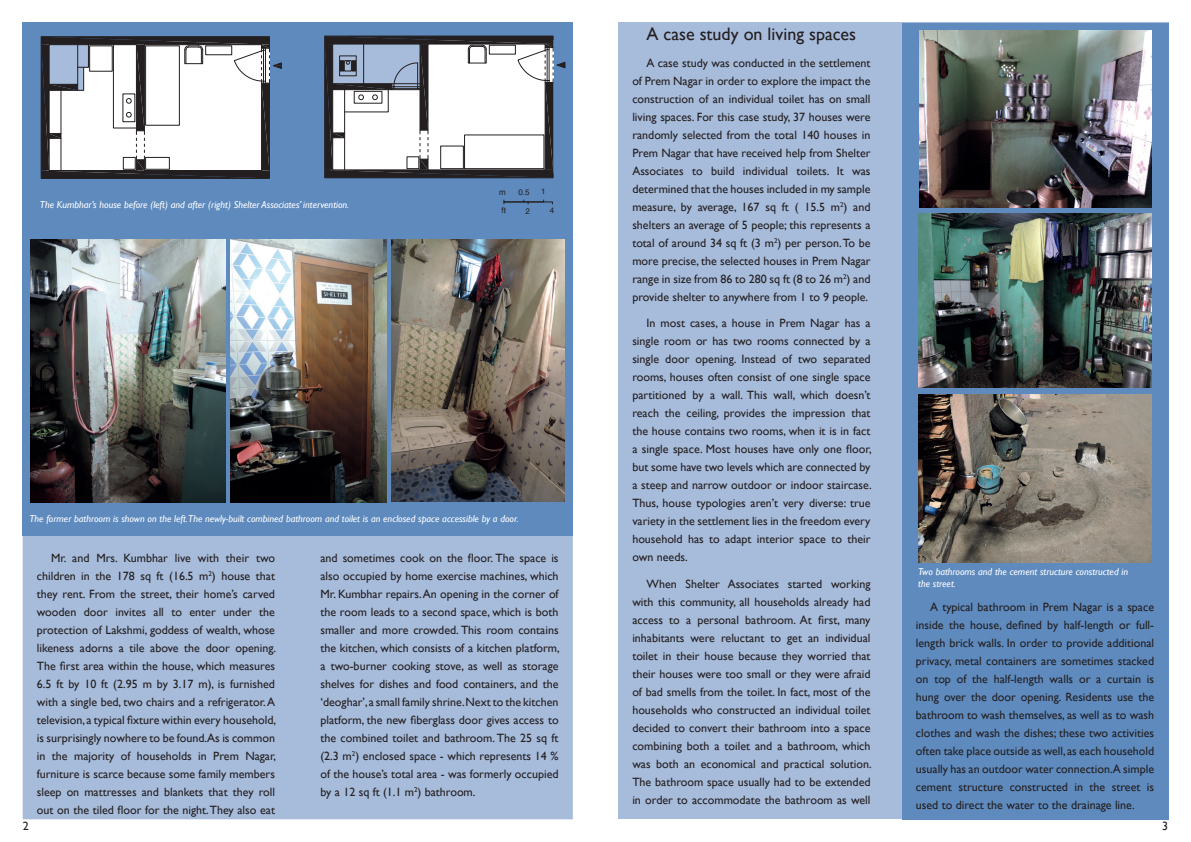
<style>
.page{position:relative;width:1191px;height:842px;background:#fff}
.page>*{position:absolute;margin:0;border:0;box-sizing:border-box;transform-origin:0 0}
.t1{font:18px "Gill Sans";color:#231f20}
.t2{font:12px/18px "Gill Sans";color:#231f20;text-align:justify}
.t3{font:italic 10px/12px "Gill Sans";color:#fff}
.t4{font:8px "Helvetica";color:#231f20}
</style>
<div class="page">
<div style="left:23px;top:536px;width:550px;height:283px;background:#a7bbdb"></div>
<div style="left:618px;top:23px;width:550px;height:796px;background:#a7bbdb"></div>
<div style="left:23px;top:23px;width:550px;height:513px;background:#5e8abe"></div>
<div style="left:901px;top:23px;width:267px;height:796px;background:#5e8abe"></div>
<img style="left:919px;top:30px;width:232px;height:178px">
<img style="left:919px;top:214px;width:232px;height:174px">
<img style="left:919px;top:395px;width:232px;height:167px">
<img style="left:391px;top:240px;width:174px;height:261px">
<img style="left:231px;top:240px;width:155px;height:262px">
<img style="left:30px;top:240px;width:196px;height:262px">
<div style="left:504px;top:200px;width:40px;height:2px;border:1px solid #231f20"></div>
<div style="left:504px;top:202px;width:48px;height:2px;border:1px solid #231f20"></div>
<svg style="left:523px;top:200px;width:6px;height:4px"></svg>
<svg style="left:41px;top:36px;width:240px;height:143px;background:#bbbcc0"></svg>
<div style="left:49px;top:84px;width:29px;height:7px;border:1px solid #231f20"></div>
<div style="left:49px;top:133px;width:12px;height:6px;border:1px solid #231f20"></div>
<hr style="left:61px;top:90px;width:1px;height:44px;background:#231f20">
<svg style="left:324px;top:35px;width:241px;height:143px;background:#b8bbc1"></svg>
<div style="left:332px;top:84px;width:60px;height:6px;border:1px solid #231f20"></div>
<div style="left:440px;top:146px;width:23px;height:23px;border:1px solid #231f20"></div>
<p class="t3" style="left:40px;top:199px;width:311px">The Kumbhar’s house before (left) and after (right) Shelter Associates’ intervention.</p>
<p class="t4" style="left:499px;top:186px;width:8px">m</p>
<p class="t4" style="left:518px;top:186px;width:13px">0.5</p>
<p class="t4" style="left:501px;top:204px;width:6px">ft</p>
<p class="t4" style="left:525px;top:205px;width:6px">2</p>
<p class="t4" style="left:541px;top:185px;width:6px">1</p>
<p class="t4" style="left:550px;top:204px;width:6px">4</p>
<p class="t3" style="left:29px;top:513px;width:491px">The former bathroom is shown on the left.The newly-built combined bathroom and toilet is an enclosed space accessible by a door.</p>
<p class="t2" style="left:37px;top:549px;width:241px;text-indent:14px">Mr. and Mrs. Kumbhar live with their two children in the 178 sq ft (16.5 m<sup>2</sup>) house that they rent. From the street, their home’s carved wooden door invites all to enter under the protection of Lakshmi, goddess of wealth, whose likeness adorns a tile above the door opening.<br>The first area within the house, which measures 6.5 ft by 10 ft (2.95 m by 3.17 m), is furnished with a single bed, two chairs and a refrigerator. A television, a typical fixture within every household, is surprisingly nowhere to be found.As is common in the majority of households in Prem Nagar, furniture is scarce because some family members sleep on mattresses and blankets that they roll out on the tiled floor for the night. They also eat</p>
<p class="t2" style="left:320px;top:549px;width:241px">and sometimes cook on the floor. The space is also occupied by home exercise machines, which Mr. Kumbhar repairs. An opening in the corner of the room leads to a second space, which is both smaller and more crowded. This room contains the kitchen, which consists of a kitchen platform, a two-burner cooking stove, as well as storage shelves for dishes and food containers, and the ‘deoghar’, a small family shrine. Next to the kitchen platform, the new fiberglass door gives access to the combined toilet and bathroom. The 25 sq ft (2.3 m<sup>2</sup>) enclosed space - which represents 14 % of the house’s total area - was formerly occupied by a 12 sq ft (1.1 m<sup>2</sup>) bathroom.</p>
<h1 class="t1" style="left:646px;top:24px;width:211px">A case study on living spaces</h1>
<p class="t2" style="left:632px;top:54px;width:240px;text-indent:14px">A case study was conducted in the settlement of Prem Nagar in order to explore the impact the construction of an individual toilet has on small living spaces. For this case study, 37 houses were randomly selected from the total 140 houses in Prem Nagar that have received help from Shelter Associates to build individual toilets. It was determined that the houses included in my sample measure, by average, 167 sq ft ( 15.5 m<sup>2</sup>) and shelters an average of 5 people; this represents a total of around 34 sq ft (3 m<sup>2</sup>) per person. To be more precise, the selected houses in Prem Nagar range in size from 86 to 280 sq ft (8 to 26 m<sup>2</sup>) and provide shelter to anywhere from 1 to 9 people.</p>
<p class="t2" style="left:632px;top:314px;width:241px;text-indent:14px">In most cases, a house in Prem Nagar has a single room or has two rooms connected by a single door opening. Instead of two separated rooms, houses often consist of one single space partitioned by a wall. This wall, which doesn’t reach the ceiling, provides the impression that the house contains two rooms, when it is in fact a single space. Most houses have only one floor, but some have two levels which are connected by a steep and narrow outdoor or indoor staircase.<br>Thus, house typologies aren’t very diverse: true variety in the settlement lies in the freedom every household has to adapt interior space to their own needs.</p>
<p class="t2" style="left:632px;top:575px;width:241px;text-indent:14px">When Shelter Associates started working with this community, all households already had access to a personal bathroom. At first, many inhabitants were reluctant to get an individual toilet in their house because they worried that their houses were too small or they were afraid of bad smells from the toilet. In fact, most of the households who constructed an individual toilet decided to convert their bathroom into a space combining both a toilet and a bathroom, which was both an economical and practical solution.<br>The bathroom space usually had to be extended in order to accommodate the bathroom as well</p>
<p class="t3" style="left:918px;top:565px;width:211px">Two bathrooms and the cement structure constructed in the street.</p>
<p class="t2" style="left:916px;top:598px;width:240px;text-indent:14px">A typical bathroom in Prem Nagar is a space inside the house, defined by half-length or full&shy;length brick walls. In order to provide additional privacy, metal containers are sometimes stacked on top of the half-length walls or a curtain is hung over the door opening. Residents use the bathroom to wash themselves, as well as to wash clothes and wash the dishes; these two activities often take place outside as well, as each household usually has an outdoor water connection.A simple cement structure constructed in the street is used to direct the water to the drainage line.</p>
<p class="t2" style="left:23px;top:817px;width:7px">2</p>
<p class="t2" style="left:1162px;top:817px;width:7px">3</p>
</div>
